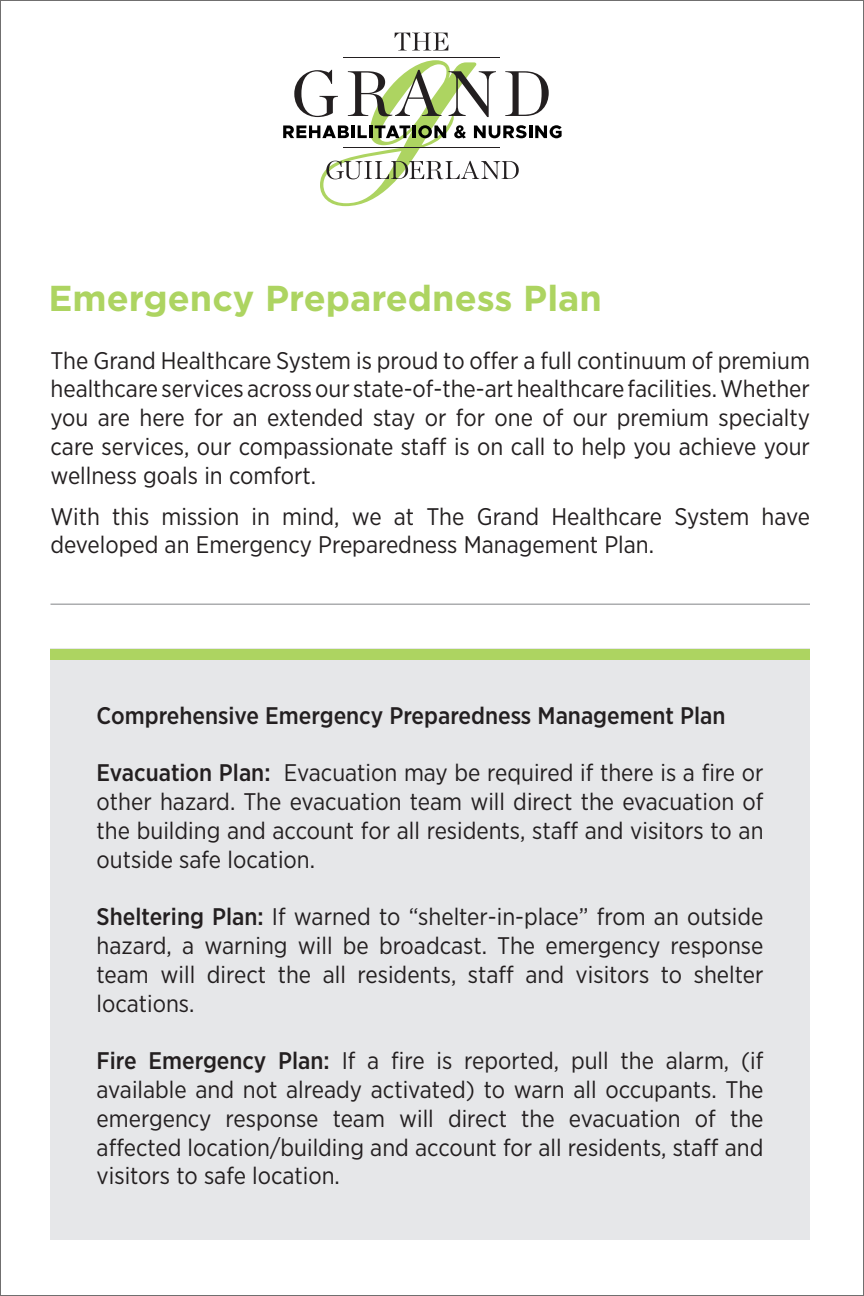
<style>
.page{position:relative;width:864px;height:1296px;background:#fff}
.page>*{position:absolute;margin:0;border:0;box-sizing:border-box;transform-origin:0 0}
.t1{font:700 36px "Gotham";color:#add461}
.t2{font:24px/28.8px "Gotham Narrow";color:#231f20;text-align:justify}
.t3{font:500 24px "Gotham Narrow";color:#231f20}
.s1{font-weight:500}
</style>
<div class="page">
<div style="left:50px;top:648px;width:760px;height:592px;background:#e6e7e9"></div>
<svg style="left:395px;top:33px;width:53px;height:18px"></svg>
<hr style="left:343px;top:57px;width:157px;height:1px;background:#231f20">
<svg style="left:283px;top:60px;width:279px;height:146px"></svg>
<div style="left:50px;top:649px;width:760px;height:10px;background:#add461"></div>
<hr style="left:50px;top:604px;width:760px;height:1px;background:#828487">
<p class="t1" style="left:48px;top:274px;width:555px">Emergency Preparedness Plan</p>
<p class="t2" style="left:50px;top:345px;width:761px">The Grand Healthcare System is proud to offer a full continuum of premium healthcare services across our state-of-the-art healthcare facilities. Whether you are here for an extended stay or for one of our premium specialty care services, our compassionate staff is on call to help you achieve your wellness goals in comfort.</p>
<p class="t2" style="left:50px;top:501px;width:761px">With this mission in mind, we at The Grand Healthcare System have developed an Emergency Preparedness Management Plan.</p>
<p class="t3" style="left:97px;top:700px;width:630px">Comprehensive Emergency Preparedness Management Plan</p>
<p class="t2" style="left:97px;top:758px;width:668px"><span class="s1">Evacuation Plan:</span> Evacuation may be required if there is a fire or other hazard. The evacuation team will direct the evacuation of the building and account for all residents, staff and visitors to an outside safe location.</p>
<p class="t2" style="left:97px;top:902px;width:668px"><span class="s1">Sheltering Plan:</span> If warned to “shelter-in-place” from an outside hazard, a warning will be broadcast. The emergency response team will direct the all residents, staff and visitors to shelter locations.</p>
<p class="t2" style="left:97px;top:1046px;width:668px"><span class="s1">Fire Emergency Plan:</span> If a fire is reported, pull the alarm, (if available and not already activated) to warn all occupants. The emergency response team will direct the evacuation of the affected location/building and account for all residents, staff and visitors to safe location.</p>
</div>
